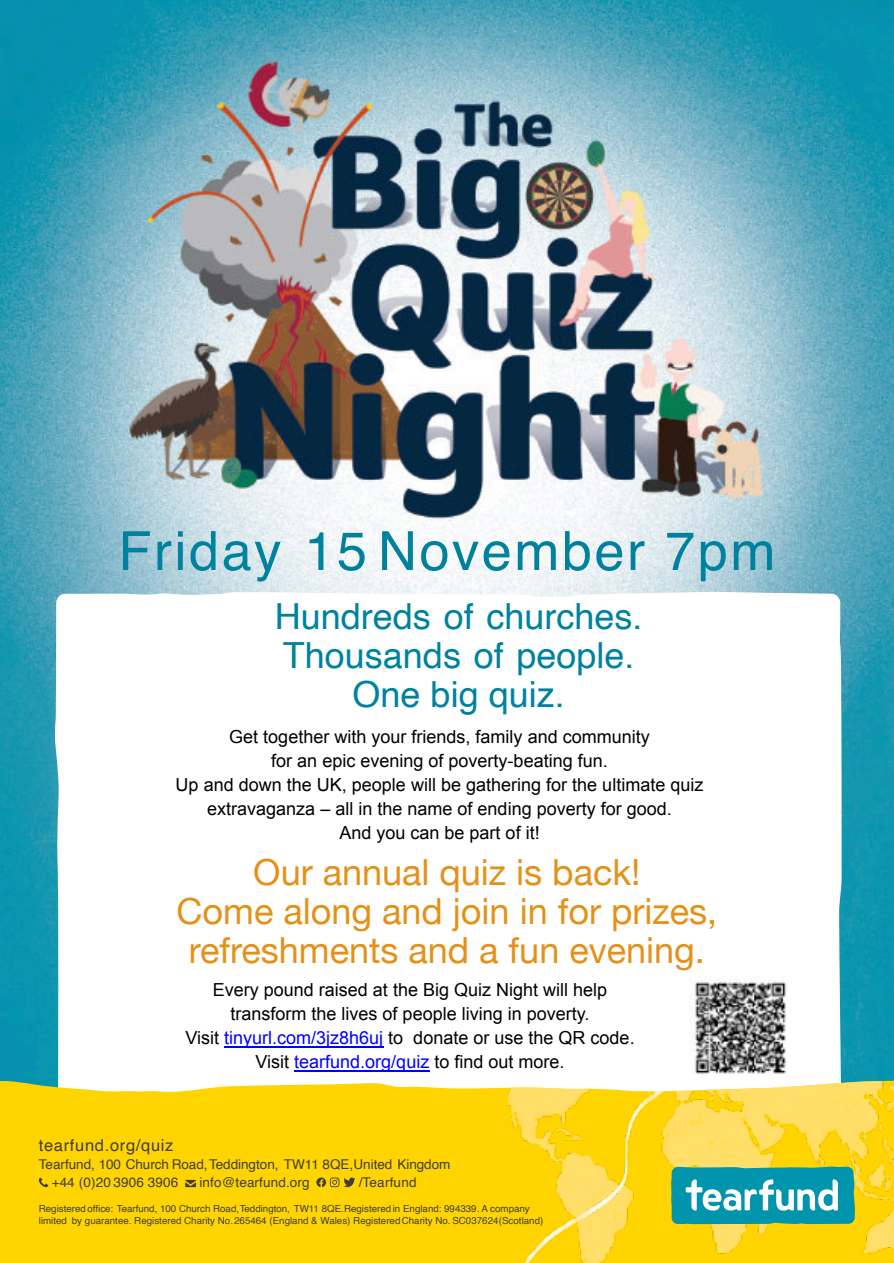
<style>
.page{position:relative;width:894px;height:1263px;background:#fff}
.page>*{position:absolute;margin:0;border:0;box-sizing:border-box;transform-origin:0 0}
.t1{font:54px "Helvetica";letter-spacing:.045em;color:#00829f}
.t2{font:36px "Helvetica Neue";color:#e49119}
.t3{font:36px "Helvetica";color:#00829f}
.t4{font:18px "Arial";color:#000}
.t5{font:16.5px "Helvetica";letter-spacing:.04em;color:#403f41}
.t6{font:13.5px "Helvetica";color:#403f41}
.t7{font:9.75px "Helvetica";color:#403f41}
.s1{color:#00f}
</style>
<div class="page">
<img style="left:0;top:0;width:893px;height:1080px">
<svg style="left:55px;top:592px;width:786px;height:488px"></svg>
<img style="left:689px;top:977px;width:102px;height:102px">
<div style="left:0;top:1080px;width:893px;height:183px;background:#ffd400"></div>
<img style="left:507px;top:1081px;width:386px;height:182px">
<svg style="left:39px;top:1178px;width:9px;height:9px"></svg>
<svg style="left:185px;top:1180px;width:11px;height:7px"></svg>
<svg style="left:316px;top:1177px;width:39px;height:10px"></svg>
<svg style="left:670px;top:1166px;width:184px;height:58px;background:#37a9b5"></svg>
<img style="left:523px;top:1091px;width:141px;height:172px">
<hr style="left:224px;top:1046px;width:159px;height:1px;background:#00f">
<hr style="left:294px;top:1070px;width:135px;height:1px;background:#00f">
<p class="t1" style="left:118px;top:529px;width:658px">Friday 15 November 7pm</p>
<p class="t3" style="left:274px;top:602px;width:369px">Hundreds of churches.</p>
<p class="t3" style="left:282px;top:641px;width:353px">Thousands of people.</p>
<p class="t3" style="left:352px;top:680px;width:214px">One big quiz.</p>
<p class="t4" style="left:229px;top:730px;width:422px">Get together with your friends, family and community</p>
<p class="t4" style="left:271px;top:754px;width:338px">for an epic evening of poverty-beating fun.</p>
<p class="t4" style="left:175px;top:778px;width:529px">Up and down the UK, people will be gathering for the ultimate quiz</p>
<p class="t4" style="left:207px;top:802px;width:466px">extravaganza – all in the name of ending poverty for good.</p>
<p class="t4" style="left:339px;top:826px;width:202px">And you can be part of it!</p>
<p class="t2" style="left:253px;top:850px;width:388px">Our annual quiz is back!</p>
<p class="t2" style="left:176px;top:889px;width:542px">Come along and join in for prizes,</p>
<p class="t2" style="left:189px;top:928px;width:517px">refreshments and a fun evening.</p>
<p class="t4" style="left:213px;top:983px;width:396px">Every pound raised at the Big Quiz Night will help</p>
<p class="t4" style="left:230px;top:1007px;width:360px">transform the lives of people living in poverty.</p>
<p class="t4" style="left:185px;top:1031px;width:450px">Visit <span class="s1">tinyurl.com/3jz8h6uj</span> to donate or use the QR code.</p>
<p class="t4" style="left:255px;top:1055px;width:310px">Visit <span class="s1">tearfund.org/quiz</span> to find out more.</p>
<p class="t5" style="left:39px;top:1139px;width:136px">tearfund.org/quiz</p>
<p class="t6" style="left:39px;top:1159px;width:413px">Tearfund, 100 Church Road, Teddington, TW11 8QE, United Kingdom</p>
<p class="t6" style="left:52px;top:1177px;width:128px">+44 (0)20 3906 3906</p>
<p class="t6" style="left:199px;top:1177px;width:112px">info@tearfund.org</p>
<p class="t6" style="left:358px;top:1177px;width:59px">/Tearfund</p>
<p class="t7" style="left:39px;top:1205px;width:492px">Registered office: Tearfund, 100 Church Road, Teddington, TW11 8QE. Registered in England: 994339. A company</p>
<p class="t7" style="left:39px;top:1217px;width:506px">limited by guarantee. Registered Charity No. 265464 (England &amp; Wales) Registered Charity No. SC037624 (Scotland)</p>
</div>
